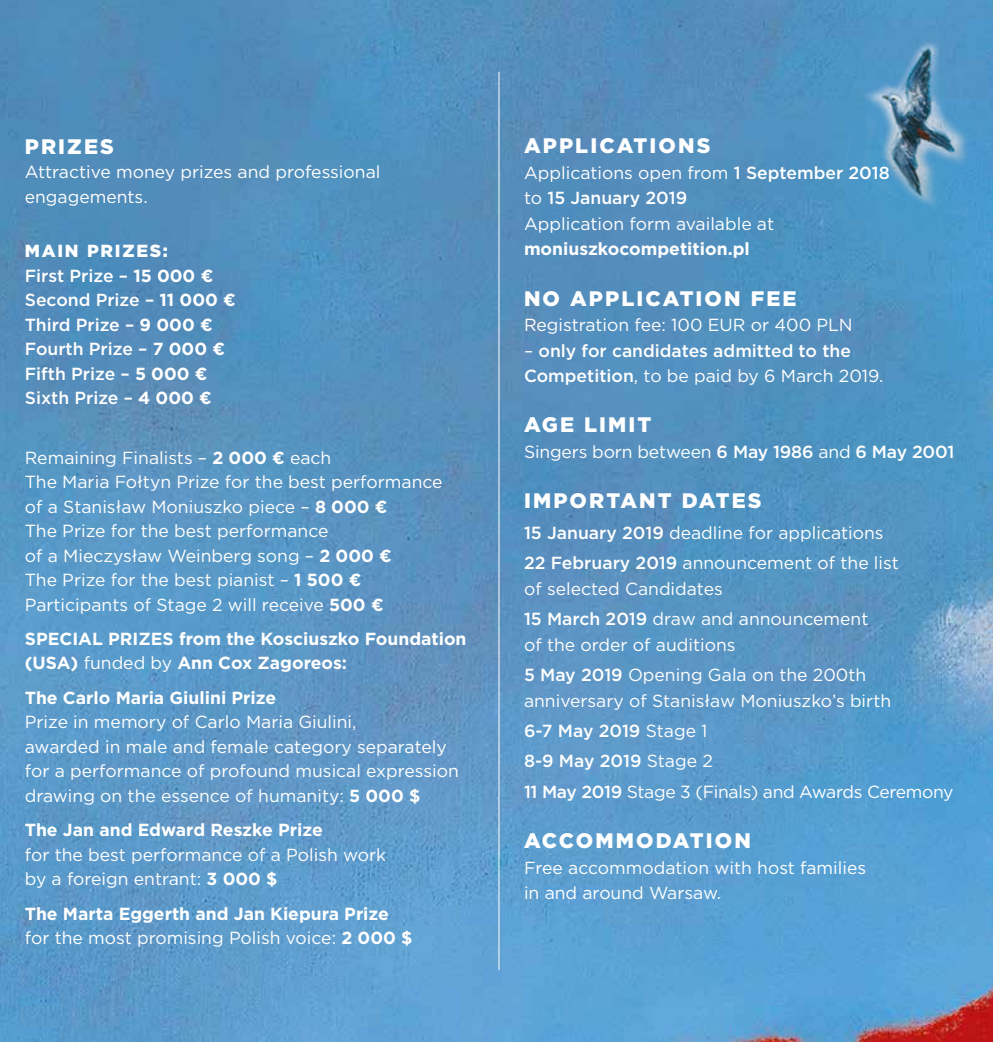
<style>
.page{position:relative;width:993px;height:1042px;background:#fff}
.page>*{position:absolute;margin:0;border:0;box-sizing:border-box;transform-origin:0 0}
.t1{font:900 21px "Gotham";letter-spacing:.1em;color:#fff}
.t2{font:17.5px/24.5px "Gotham";color:#fff}
.t3{font:700 17.5px/24.5px "Gotham";color:#fff}
.t4{font:500 17.5px/24.5px "Gotham";color:#fff}
.s1{font-weight:900}
.s2{font-weight:700}
.s3{font-weight:400}
.s4{font-weight:500}
</style>
<div class="page">
<img style="left:0;top:0;width:992px;height:1042px">
<img style="left:838px;top:21px;width:154px;height:196px">
<hr style="left:498px;top:72px;width:1px;height:898px;background:#fff">
<p class="t1" style="left:25px;top:132px;width:90px">PRIZES</p>
<p class="t2" style="left:25px;top:160px;width:357px">Attractive money prizes and professional engagements.</p>
<p class="t4" style="left:25px;top:239px;width:212px"><span class="s1">MAIN PRIZES:<br></span>First Prize – <span class="s2">15 000 €<br></span>Second Prize – <span class="s2">11 000 €<br></span>Third Prize – <span class="s2">9 000 €<br></span>Fourth Prize – <span class="s2">7 000 €<br></span>Fifth Prize – <span class="s2">5 000 €<br></span>Sixth Prize – <span class="s2">4 000 €</span></p>
<p class="t2" style="left:25px;top:445px;width:419px">Remaining Finalists – <span class="s2">2 000 €</span> each<br>The Maria Fołtyn Prize for the best performance of a Stanisław Moniuszko piece – <span class="s2">8 000 €<br></span>The Prize for the best performance<br>of a Mieczysław Weinberg song – <span class="s2">2 000 €<br></span>The Prize for the best pianist – <span class="s2">1 500 € </span>Participants of Stage 2 will receive <span class="s2">500 €</span></p>
<p class="t3" style="left:25px;top:626px;width:443px">SPECIAL PRIZES from the Kosciuszko Foundation (USA) <span class="s3">funded by</span> Ann Cox Zagoreos:</p>
<p class="t3" style="left:25px;top:685px;width:253px">The Carlo Maria Giulini Prize</p>
<p class="t2" style="left:25px;top:709px;width:435px">Prize in memory of Carlo Maria Giulini,<br>awarded in male and female category separately for a performance of profound musical expression drawing on the essence of humanity: <span class="s2">5 000 $</span></p>
<p class="t3" style="left:25px;top:818px;width:299px">The Jan and Edward Reszke Prize</p>
<p class="t2" style="left:25px;top:842px;width:362px">for the best performance of a Polish work by a foreign entrant: <span class="s2">3 000 $</span></p>
<p class="t3" style="left:25px;top:901px;width:389px">The Marta Eggerth and Jan Kiepura Prize <span class="s3">for the most promising Polish voice:</span> 2 000 $</p>
<p class="t1" style="left:524px;top:132px;width:188px">APPLICATIONS</p>
<p class="t2" style="left:524px;top:160px;width:367px;line-height:25.6px">Applications open from <span class="s4">1 September 2018 </span>to <span class="s4">15 January 2019<br></span>Application form available at</p>
<p class="t3" style="left:524px;top:237px;width:227px">moniuszkocompetition.pl</p>
<p class="t1" style="left:524px;top:284px;width:274px">NO APPLICATION FEE</p>
<p class="t2" style="left:524px;top:312px;width:330px">Registration fee: 100 EUR or 400 PLN</p>
<p class="t4" style="left:524px;top:337px;width:361px;line-height:25.6px"><span class="s3">–</span> only for candidates admitted to the<br>Competition<span class="s3">, to be paid by 6 March 2019.</span></p>
<p class="t1" style="left:524px;top:410px;width:129px">AGE LIMIT</p>
<p class="t2" style="left:524px;top:439px;width:432px">Singers born between <span class="s4">6 May 1986</span> and <span class="s4">6 May 2001</span></p>
<p class="t1" style="left:524px;top:486px;width:239px">IMPORTANT DATES</p>
<p class="t2" style="left:524px;top:517px;width:376px;line-height:30.4px"><span class="s4">15 January 2019</span> deadline for applications<br><span class="s4">22 February 2019</span> announcement of the list</p>
<p class="t2" style="left:524px;top:573px;width:346px;line-height:30.4px">of selected Candidates<br><span class="s4">15 March 2019</span> draw and announcement</p>
<p class="t2" style="left:524px;top:629px;width:343px;line-height:30.4px">of the order of auditions<br><span class="s4">5 May 2019</span> Opening Gala on the 200th</p>
<p class="t2" style="left:524px;top:685px;width:431px;line-height:30.4px">anniversary of Stanisław Moniuszko’s birth<br><span class="s4">6-7 May 2019</span> Stage 1<br><span class="s4">8-9 May 2019</span> Stage 2<br><span class="s4">11 May 2019</span> Stage 3 (Finals) and Awards Ceremony</p>
<p class="t1" style="left:524px;top:826px;width:228px">ACCOMMODATION</p>
<p class="t2" style="left:524px;top:854px;width:343px;line-height:25.6px">Free accommodation with host families in and around Warsaw.</p>
</div>
